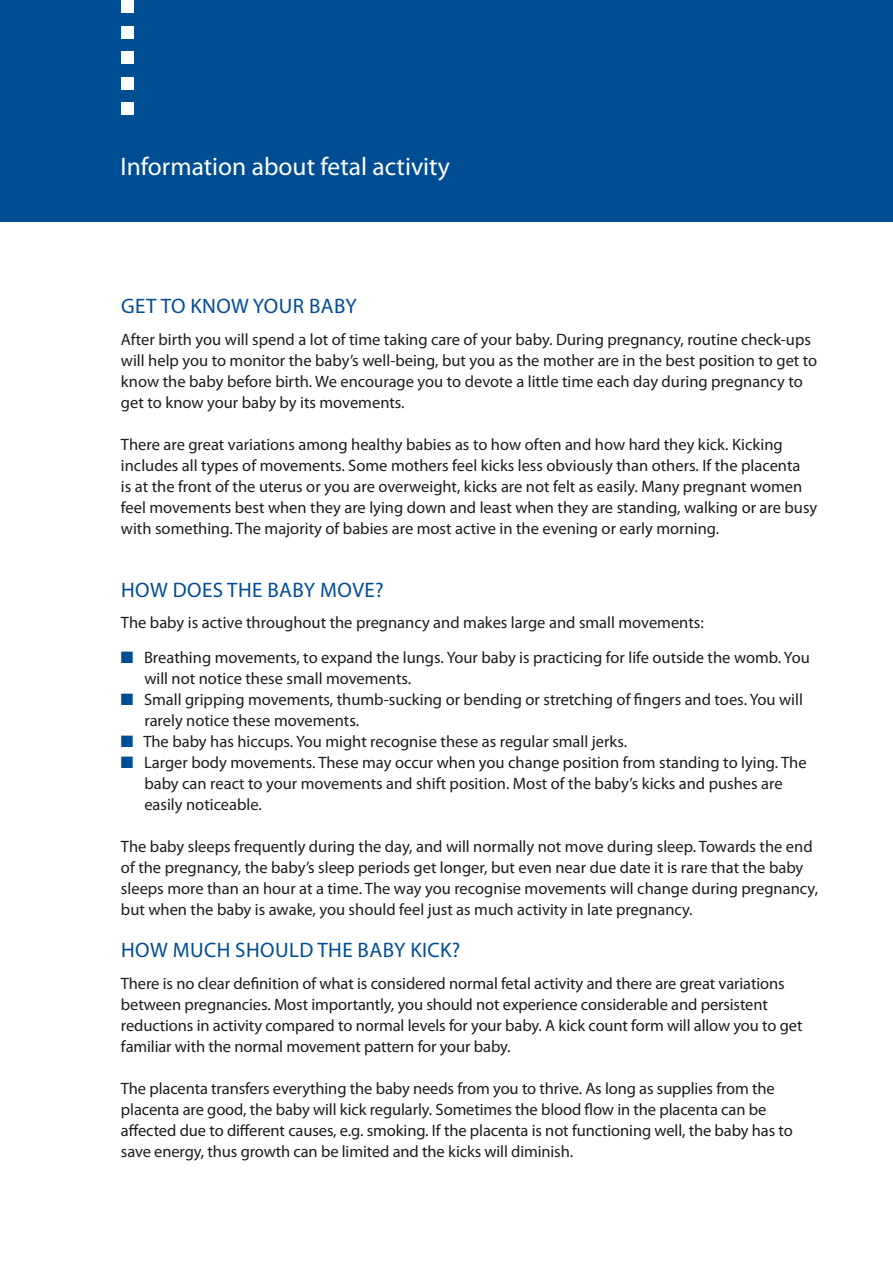
<style>
.page{position:relative;width:893px;height:1263px;background:#fff}
.page>*{position:absolute;margin:0;border:0;box-sizing:border-box;transform-origin:0 0}
.t1{font:25.5px "Myriad Pro";color:#fff}
.t2{font:21px "Myriad Pro";letter-spacing:.02em;color:#004d93}
.t3{font:16.5px/21px "Myriad Pro";color:#1d1d1b}
.s1{color:#004d93}
</style>
<div class="page">
<div style="left:0;top:0;width:893px;height:221px;background:#004d93"></div>
<div style="left:121px;top:102px;width:13px;height:13px;background:#fff"></div>
<div style="left:121px;top:77px;width:13px;height:13px;background:#fff"></div>
<div style="left:121px;top:51px;width:13px;height:13px;background:#fff"></div>
<div style="left:121px;top:26px;width:13px;height:12px;background:#fff"></div>
<div style="left:121px;top:0;width:13px;height:13px;background:#fff"></div>
<h1 class="t1" style="left:120px;top:150px;width:331px">Information about fetal activity</h1>
<p class="t2" style="left:121px;top:293px;width:236px">Get to know your baby</p>
<p class="t3" style="left:121px;top:329px;width:698px">After birth you will spend a lot of time taking care of your baby. During pregnancy, routine check-ups will help you to monitor the baby’s well-being, but you as the mother are in the best position to get to know the baby before birth. We encourage you to devote a little time each day during pregnancy to get to know your baby by its movements.</p>
<p class="t3" style="left:121px;top:434px;width:698px">There are great variations among healthy babies as to how often and how hard they kick. Kicking includes all types of movements. Some mothers feel kicks less obviously than others. If the placenta<br>is at the front of the uterus or you are overweight, kicks are not felt as easily. Many pregnant women feel movements best when they are lying down and least when they are standing, walking or are busy with something. The majority of babies are most active in the evening or early morning.</p>
<p class="t2" style="left:121px;top:577px;width:119px">How does the</p>
<p class="t2" style="left:267px;top:577px;width:118px">baby move?</p>
<p class="t3" style="left:121px;top:612px;width:584px">The baby is active throughout the pregnancy and makes large and small movements:</p>
<p class="t3" style="left:144px;top:647px;width:667px;text-indent:-23px"><span class="s1">■</span> Breathing movements, to expand the lungs. Your baby is practicing for life outside the womb. You will not notice these small movements.</p>
<p class="t3" style="left:144px;top:689px;width:660px;text-indent:-23px"><span class="s1">■</span> Small gripping movements, thumb-sucking or bending or stretching of fingers and toes. You will rarely notice these movements.</p>
<p class="t3" style="left:121px;top:731px;width:508px"><span class="s1">■</span> The baby has hiccups. You might recognise these as regular small jerks.</p>
<p class="t3" style="left:144px;top:752px;width:664px;text-indent:-23px"><span class="s1">■</span> Larger body movements. These may occur when you change position from standing to lying. The baby can react to your movements and shift position. Most of the baby’s kicks and pushes are easily noticeable.</p>
<p class="t3" style="left:121px;top:836px;width:699px">The baby sleeps frequently during the day, and will normally not move during sleep. Towards the end of the pregnancy, the baby’s sleep periods get longer, but even near due date it is rare that the baby sleeps more than an hour at a time. The way you recognise movements will change during pregnancy, but when the baby is awake, you should feel just as much activity in late pregnancy.</p>
<p class="t2" style="left:121px;top:937px;width:209px">How much should the</p>
<p class="t2" style="left:358px;top:937px;width:64px">baby kick</p>
<p class="t2" style="left:452px;top:937px;width:10px">?</p>
<p class="t3" style="left:121px;top:972px;width:683px">There is no clear definition of what is considered normal fetal activity and there are great variations between pregnancies. Most importantly, you should not experience considerable and persistent reductions in activity compared to normal levels for your baby. A kick count form will allow you to get familiar with the normal movement pattern for your baby.</p>
<p class="t3" style="left:121px;top:1077px;width:673px">The placenta transfers everything the baby needs from you to thrive. As long as supplies from the placenta are good, the baby will kick regularly. Sometimes the blood flow in the placenta can be affected due to different causes, e.g. smoking. If the placenta is not functioning well, the baby has to save energy, thus growth can be limited and the kicks will diminish.</p>
</div>
